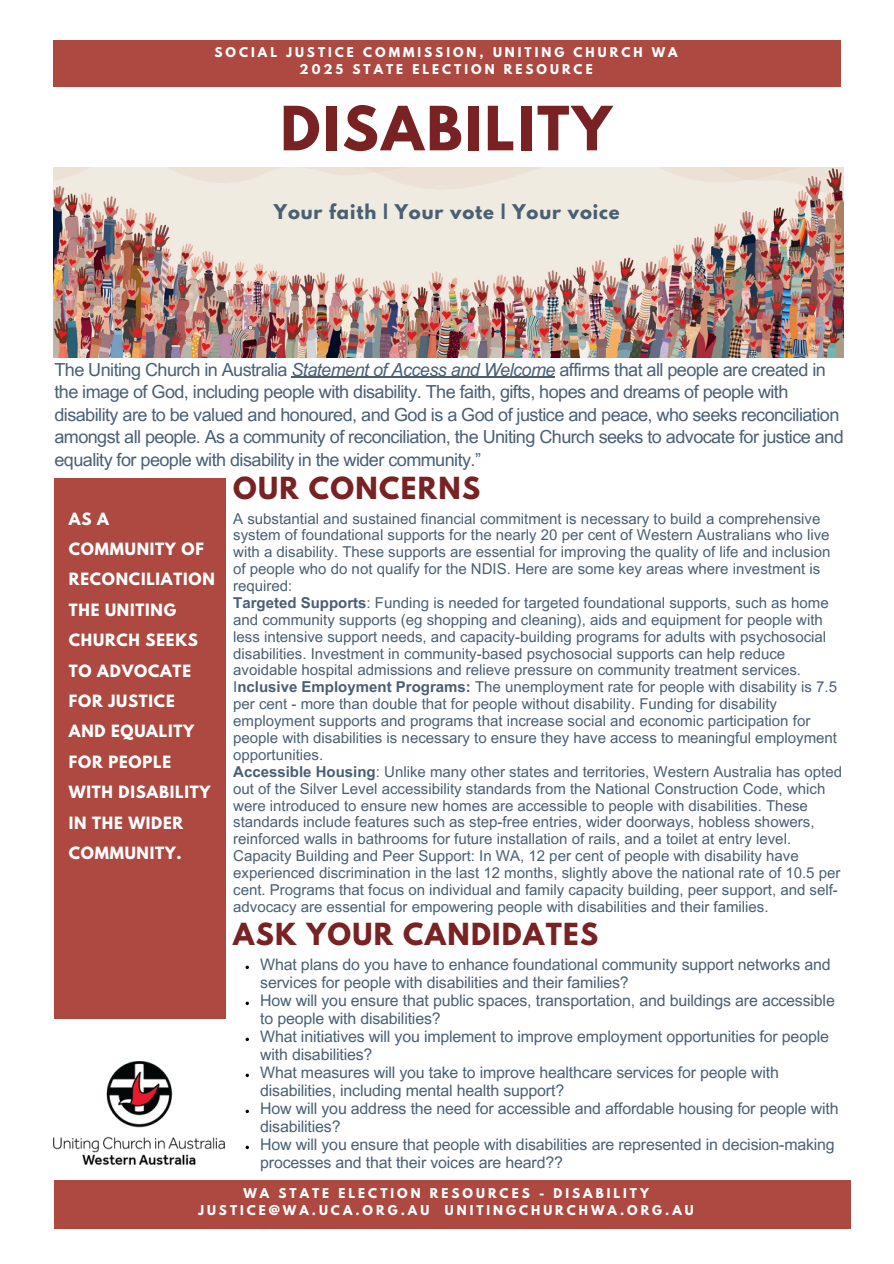
<style>
.page{position:relative;width:894px;height:1264px;background:#fff}
.page>*{position:absolute;margin:0;border:0;box-sizing:border-box;transform-origin:0 0}
.t1{font:700 54px "League Spartan";letter-spacing:.05em;color:#782223}
.t2{font:700 27px "League Spartan";letter-spacing:.05em;color:#782223}
.t3{font:18px/22.5px "Arial MT Pro";letter-spacing:-.03em;color:#495f74}
.t4{font:700 18px "League Spartan";letter-spacing:.05em;color:#495f74}
.t5{font:15.9px/18px "Arial MT Pro";letter-spacing:-.01em;color:#495f74}
.t6{font:15px/16.8px "Arial MT Pro";color:#495f74}
.t7{font:700 15px/30.5px "League Spartan";letter-spacing:.05em;color:#fff}
.t8{font:700 12px "League Spartan";letter-spacing:.25em;color:#fff}
.s1{font-style:italic}
.s2{font-weight:700}
</style>
<div class="page">
<div style="left:54px;top:40px;width:786px;height:46px;background:#ad4940"></div>
<div style="left:54px;top:478px;width:171px;height:540px;background:#ad4940"></div>
<div style="left:54px;top:1180px;width:796px;height:48px;background:#ad4940"></div>
<img style="left:54px;top:1061px;width:171px;height:104px">
<img style="left:54px;top:168px;width:788px;height:189px">
<svg style="left:245px;top:965px;width:4px;height:4px"></svg>
<svg style="left:245px;top:1001px;width:4px;height:4px"></svg>
<svg style="left:245px;top:1037px;width:4px;height:4px"></svg>
<svg style="left:245px;top:1073px;width:4px;height:4px"></svg>
<svg style="left:245px;top:1109px;width:4px;height:4px"></svg>
<svg style="left:245px;top:1145px;width:4px;height:4px"></svg>
<hr style="left:291px;top:377px;width:264px;height:1px;background:#495f74">
<p class="t8" style="left:214px;top:47px;width:464px">SOCIAL JUSTICE COMMISSION, UNITING CHURCH WA</p>
<h5 class="t8" style="left:299px;top:64px;width:294px">2025 STATE ELECTION RESOURCE</h5>
<p class="t1" style="left:280px;top:102px;width:333px">DISABILITY</p>
<h2 class="t4" style="left:274px;top:203px;width:347px">Your faith | Your vote | Your voice</h2>
<h6 class="t3" style="left:54px;top:360px;width:790px">The Uniting Church in Australia <span class="s1">Statement of Access and Welcome</span> affirms that all people are created in the image of God, including people with disability. The faith, gifts, hopes and dreams of people with disability are to be valued and honoured, and God is a God of justice and peace, who seeks reconciliation amongst all people. As a community of reconciliation, the Uniting Church seeks to advocate for justice and equality for people with disability in the wider community.”</h6>
<p class="t7" style="left:69px;top:505px;width:147px">AS A<br>COMMUNITY OF<br>RECONCILIATION<br>THE UNITING<br>CHURCH SEEKS<br>TO ADVOCATE<br>FOR JUSTICE<br>AND EQUALITY<br>FOR PEOPLE<br>WITH DISABILITY<br>IN THE WIDER<br>COMMUNITY.</p>
<p class="t2" style="left:233px;top:474px;width:248px">OUR CONCERNS</p>
<h2 class="t6" style="left:233px;top:511px;width:610px">A substantial and sustained financial commitment is necessary to build a comprehensive system of foundational supports for the nearly 20 per cent of Western Australians who live with a disability. These supports are essential for improving the quality of life and inclusion of people who do not qualify for the NDIS. Here are some key areas where investment is required:<br><span class="s2">Targeted Supports</span>: Funding is needed for targeted foundational supports, such as home and community supports (eg shopping and cleaning), aids and equipment for people with less intensive support needs, and capacity-building programs for adults with psychosocial disabilities. Investment in community-based psychosocial supports can help reduce avoidable hospital admissions and relieve pressure on community treatment services.<br>I<span class="s2">nclusive Employment Programs:</span> The unemployment rate for people with disability is 7.5 per cent - more than double that for people without disability. Funding for disability employment supports and programs that increase social and economic participation for people with disabilities is necessary to ensure they have access to meaningful employment opportunities.<br><span class="s2">Accessible Housing</span>: Unlike many other states and territories, Western Australia has opted out of the Silver Level accessibility standards from the National Construction Code, which were introduced to ensure new homes are accessible to people with disabilities. These standards include features such as step-free entries, wider doorways, hobless showers, reinforced walls in bathrooms for future installation of rails, and a toilet at entry level.<br>Capacity Building and Peer Support: In WA, 12 per cent of people with disability have experienced discrimination in the last 12 months, slightly above the national rate of 10.5 per cent. Programs that focus on individual and family capacity building, peer support, and self&shy;advocacy are essential for empowering people with disabilities and their families.</h2>
<p class="t2" style="left:233px;top:920px;width:366px">ASK YOUR CANDIDATES</p>
<p class="t5" style="left:260px;top:957px;width:571px">What plans do you have to enhance foundational community support networks and services for people with disabilities and their families?</p>
<p class="t5" style="left:260px;top:993px;width:576px">How will you ensure that public spaces, transportation, and buildings are accessible to people with disabilities?</p>
<h1 class="t5" style="left:260px;top:1029px;width:570px">What initiatives will you implement to improve employment opportunities for people with disabilities?</h1>
<p class="t5" style="left:260px;top:1065px;width:520px">What measures will you take to improve healthcare services for people with disabilities, including mental health support?</p>
<h3 class="t5" style="left:260px;top:1101px;width:579px">How will you address the need for accessible and affordable housing for people with disabilities?</h3>
<h4 class="t5" style="left:260px;top:1137px;width:576px">How will you ensure that people with disabilities are represented in decision-making processes and that their voices are heard??</h4>
<p class="t8" style="left:243px;top:1187px;width:407px">WA STATE ELECTION RESOURCES - DISABILITY</p>
<p class="t8" style="left:198px;top:1204px;width:232px">JUSTICE@WA.UCA.ORG.AU</p>
<p class="t8" style="left:444px;top:1204px;width:250px">UNITINGCHURCHWA.ORG.AU</p>
</div>
